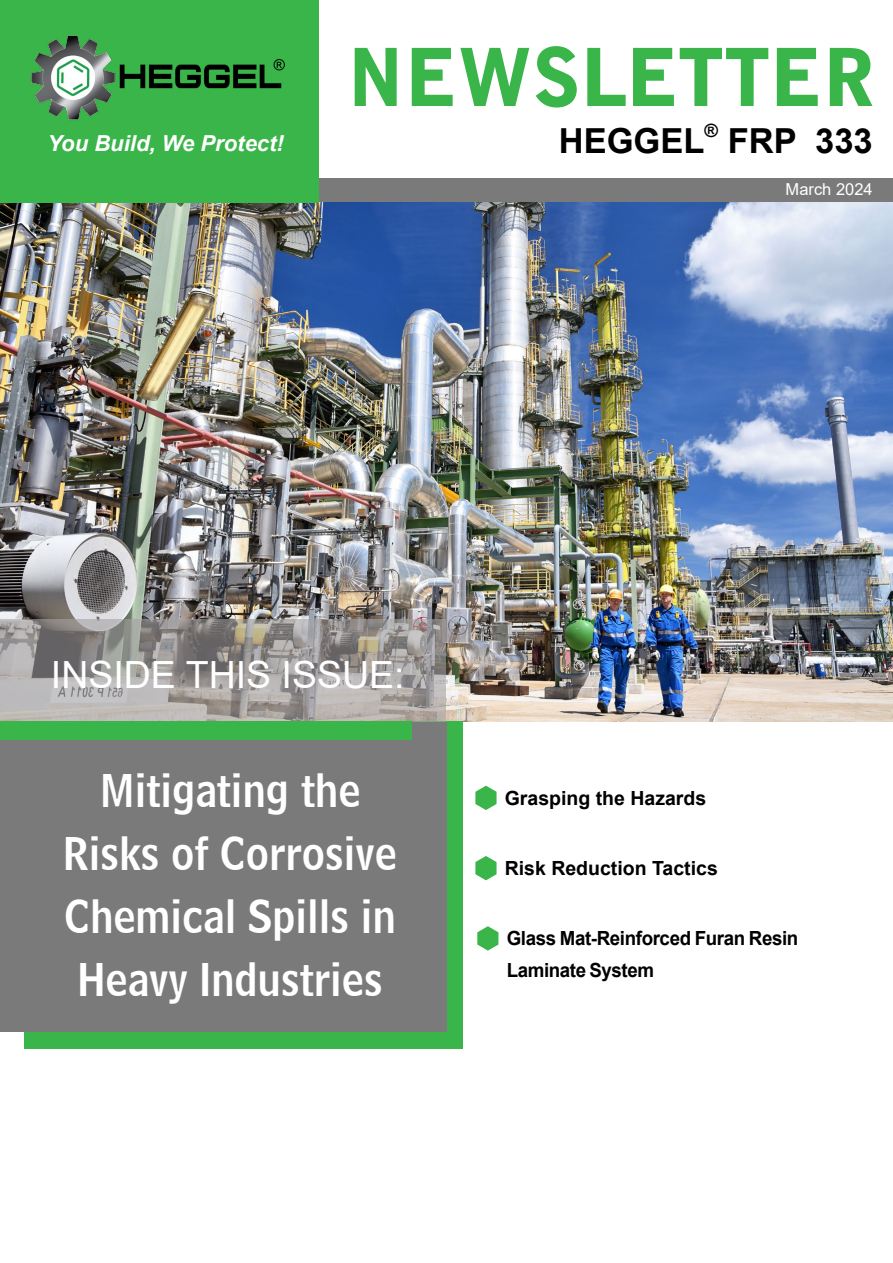
<style>
.page{position:relative;width:893px;height:1263px;background:#fff}
.page>*{position:absolute;margin:0;border:0;box-sizing:border-box;transform-origin:0 0}
.t1{font:900 79.5px "Bell Gothic BT";color:#39b54a}
.t2{font:45px/63px "Bell Centennial BT Name And Number";color:#fff;text-align:center;scale:.93 1}
.t3{font:37.5px "Arial";color:#fff}
.t4{font:700 34.5px "Arial";color:#000}
.t5{font:italic 700 22.05px "Arial";color:#fff}
.t6{font:700 19.5px/31.5px "Arial";letter-spacing:-.02em;color:#000;scale:.96 1}
.t7{font:700 19.5px "Arial";color:#000}
.t8{font:700 18.3px "Arial";color:#000}
.t9{font:16.5px "Arial";color:#fff}
</style>
<div class="page">
<img style="left:0;top:202px;width:892px;height:520px">
<div style="left:24px;top:722px;width:439px;height:327px;background:#39b54a"></div>
<svg style="left:0;top:620px;width:446px;height:102px;background:#9e9c99"></svg>
<div style="left:281px;top:179px;width:612px;height:23px;background:#7a7a7a"></div>
<div style="left:0;top:0;width:319px;height:202px;background:#39b54a"></div>
<div style="left:0;top:722px;width:446px;height:309px;background:#7a7a7a"></div>
<svg style="left:475px;top:786px;width:21px;height:24px"></svg>
<svg style="left:475px;top:856px;width:21px;height:24px"></svg>
<svg style="left:477px;top:926px;width:21px;height:25px"></svg>
<div style="left:0;top:722px;width:411px;height:18px;background:#39b54a"></div>
<img style="left:31px;top:35px;width:254px;height:85px">
<p class="t5" style="left:47px;top:129px;width:238px">You Build, We Protect!</p>
<h1 class="t1" style="left:347px;top:28px;width:530px">NEWSLETTER</h1>
<p class="t4" style="left:559px;top:117px;width:147px">HEGGEL</p>
<p class="t8" style="left:704px;top:117px;width:15px">®</p>
<p class="t4" style="left:728px;top:117px;width:147px">FRP 333</p>
<p class="t9" style="left:786px;top:178px;width:89px">March 2024</p>
<p class="t3" style="left:51px;top:649px;width:355px">INSIDE THIS ISSUE:</p>
<p class="t2" style="left:63px;top:759px;width:360px">Mitigating the<br>Risks of Corrosive<br>Chemical Spills in<br>Heavy Industries</p>
<p class="t7" style="left:505px;top:784px;width:203px">Grasping the Hazards</p>
<p class="t7" style="left:505px;top:854px;width:215px">Risk Reduction Tactics</p>
<p class="t6" style="left:507px;top:923px;width:305px">Glass Mat-Reinforced Furan Resin<br>Laminate System</p>
</div>
